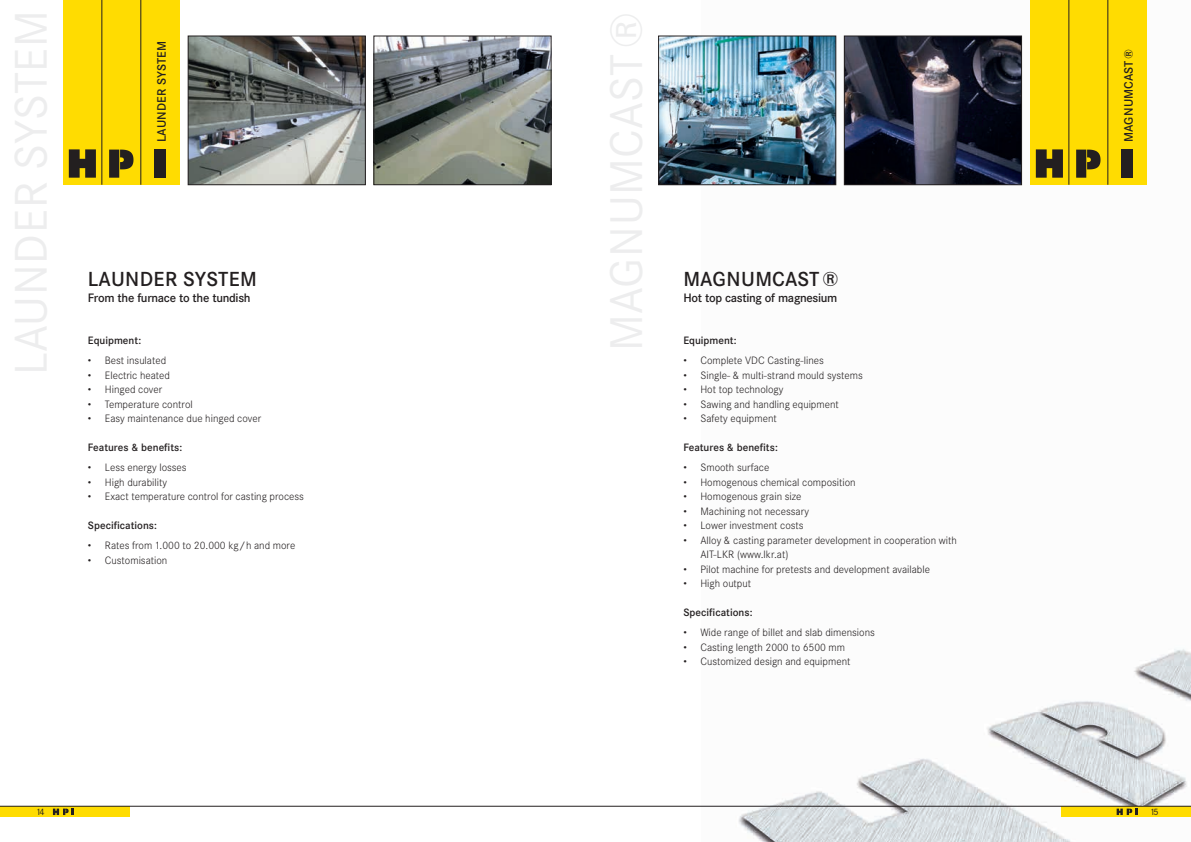
<style>
.page{position:relative;width:1191px;height:842px;background:#fff}
.page>*{position:absolute;margin:0;border:0;box-sizing:border-box;transform-origin:0 0}
.t1{font:500 20px "Corporate SBQ";color:#231f20}
.t2{font:500 12px "Corporate SBQ";letter-spacing:-.025em;color:#231f20}
.t3{font:500 12px "Corporate SBQ";color:#231f20}
.t4{font:300 10.5px/14.5px "Corporate SBQ";color:#231f20}
.t5{font:500 10.5px "Corporate SBQ";color:#231f20}
.t6{font:9.1px "Corporate SBQ";color:#231f20}
</style>
<div class="page">
<img style="left:701px;top:0;width:490px;height:842px">
<div style="left:63px;top:0;width:117px;height:185px;background:#ffdc01"></div>
<hr style="left:102px;top:0;width:1px;height:185px;background:#231f20">
<hr style="left:141px;top:0;width:1px;height:185px;background:#231f20">
<svg style="left:69px;top:149px;width:27px;height:29px"></svg>
<svg style="left:109px;top:150px;width:24px;height:28px"></svg>
<div style="left:155px;top:150px;width:11px;height:28px;background:#231f20"></div>
<div style="left:1060px;top:806px;width:131px;height:11px;background:#ffdc01"></div>
<div style="left:0;top:806px;width:130px;height:11px;background:#ffdc01"></div>
<hr style="left:0;top:806px;width:1191px;height:1px;background:#231f20">
<svg style="left:53px;top:808px;width:21px;height:7px"></svg>
<svg style="left:1116px;top:808px;width:21px;height:7px"></svg>
<div style="left:1030px;top:0;width:116px;height:185px;background:#ffdc01"></div>
<hr style="left:1068px;top:0;width:1px;height:185px;background:#231f20">
<hr style="left:1107px;top:0;width:1px;height:185px;background:#231f20">
<svg style="left:1035px;top:149px;width:28px;height:29px"></svg>
<svg style="left:1076px;top:150px;width:24px;height:28px"></svg>
<div style="left:1121px;top:150px;width:12px;height:28px;background:#231f20"></div>
<img style="left:846px;top:38px;width:173px;height:145px">
<div style="left:844px;top:36px;width:177px;height:149px;border:1px solid #231f20"></div>
<img style="left:660px;top:38px;width:174px;height:145px">
<div style="left:658px;top:36px;width:178px;height:149px;border:1px solid #231f20"></div>
<img style="left:376px;top:38px;width:173px;height:145px">
<div style="left:374px;top:36px;width:177px;height:149px;border:1px solid #231f20"></div>
<img style="left:190px;top:38px;width:173px;height:145px">
<div style="left:188px;top:36px;width:177px;height:149px;border:1px solid #231f20"></div>
<p class="t2" style="left:154px;top:142px;width:103px;rotate:-90deg">Launder System</p>
<h1 class="t1" style="left:88px;top:267px;width:170px">Launder System</h1>
<p class="t2" style="left:88px;top:290px;width:164px">From the furnace to the tundish</p>
<p class="t5" style="left:88px;top:334px;width:55px">Equipment:</p>
<p class="t4" style="left:88px;top:353px;width:80px">• Best insulated</p>
<p class="t4" style="left:88px;top:368px;width:84px">• Electric heated</p>
<p class="t4" style="left:88px;top:382px;width:76px">• Hinged cover</p>
<p class="t4" style="left:88px;top:397px;width:106px">• Temperature control</p>
<p class="t4" style="left:88px;top:411px;width:175px">• Easy maintenance due hinged cover</p>
<p class="t5" style="left:88px;top:441px;width:96px">Features &amp; benefits:</p>
<p class="t4" style="left:88px;top:460px;width:100px">• Less energy losses</p>
<p class="t4" style="left:88px;top:475px;width:81px">• High durability</p>
<p class="t4" style="left:88px;top:489px;width:217px">• Exact temperature control for casting process</p>
<p class="t5" style="left:88px;top:519px;width:71px">Specifications:</p>
<p class="t4" style="left:88px;top:538px;width:209px">• Rates from 1.000 to 20.000 kg/h and more</p>
<p class="t4" style="left:88px;top:553px;width:81px">• Customisation</p>
<h1 class="t1" style="left:683px;top:267px;width:157px">Magn umcast ®</h1>
<p class="t2" style="left:683px;top:290px;width:156px">Hot top casting of magnesium</p>
<p class="t5" style="left:683px;top:334px;width:55px">Equipment:</p>
<p class="t4" style="left:683px;top:353px;width:142px">• Complete VDC Casting-lines</p>
<p class="t4" style="left:683px;top:368px;width:181px">• Single- &amp; multi-strand mould systems</p>
<p class="t4" style="left:683px;top:382px;width:102px">• Hot top technology</p>
<p class="t4" style="left:683px;top:397px;width:157px">• Sawing and handling equipment</p>
<p class="t4" style="left:683px;top:411px;width:95px">• Safety equipment</p>
<p class="t5" style="left:683px;top:441px;width:96px">Features &amp; benefits:</p>
<p class="t4" style="left:683px;top:460px;width:87px">• Smooth surface</p>
<p class="t4" style="left:683px;top:475px;width:174px">• Homogenous chemical composition</p>
<p class="t4" style="left:683px;top:489px;width:119px">• Homogenous grain size</p>
<p class="t4" style="left:683px;top:504px;width:127px">• Machining not necessary</p>
<p class="t4" style="left:683px;top:518px;width:122px">• Lower investment costs</p>
<p class="t4" style="left:683px;top:533px;width:275px">• Alloy &amp; casting parameter development in cooperation with<br>AIT-LKR (www.lkr.at)</p>
<p class="t4" style="left:683px;top:562px;width:248px">• Pilot machine for pretests and development available</p>
<p class="t4" style="left:683px;top:576px;width:69px">• High output</p>
<p class="t5" style="left:683px;top:606px;width:71px">Specifications:</p>
<p class="t4" style="left:683px;top:625px;width:193px">• Wide range of billet and slab dimensions</p>
<p class="t4" style="left:683px;top:640px;width:163px">• Casting length 2000 to 6500 mm</p>
<p class="t4" style="left:683px;top:654px;width:169px">• Customized design and equipment</p>
<p class="t3" style="left:1121px;top:142px;width:95px;rotate:-90deg">Magn umcast ®</p>
<p class="t6" style="left:36px;top:806px;width:10px">14</p>
<p class="t6" style="left:1149px;top:806px;width:10px">15</p>
</div>
